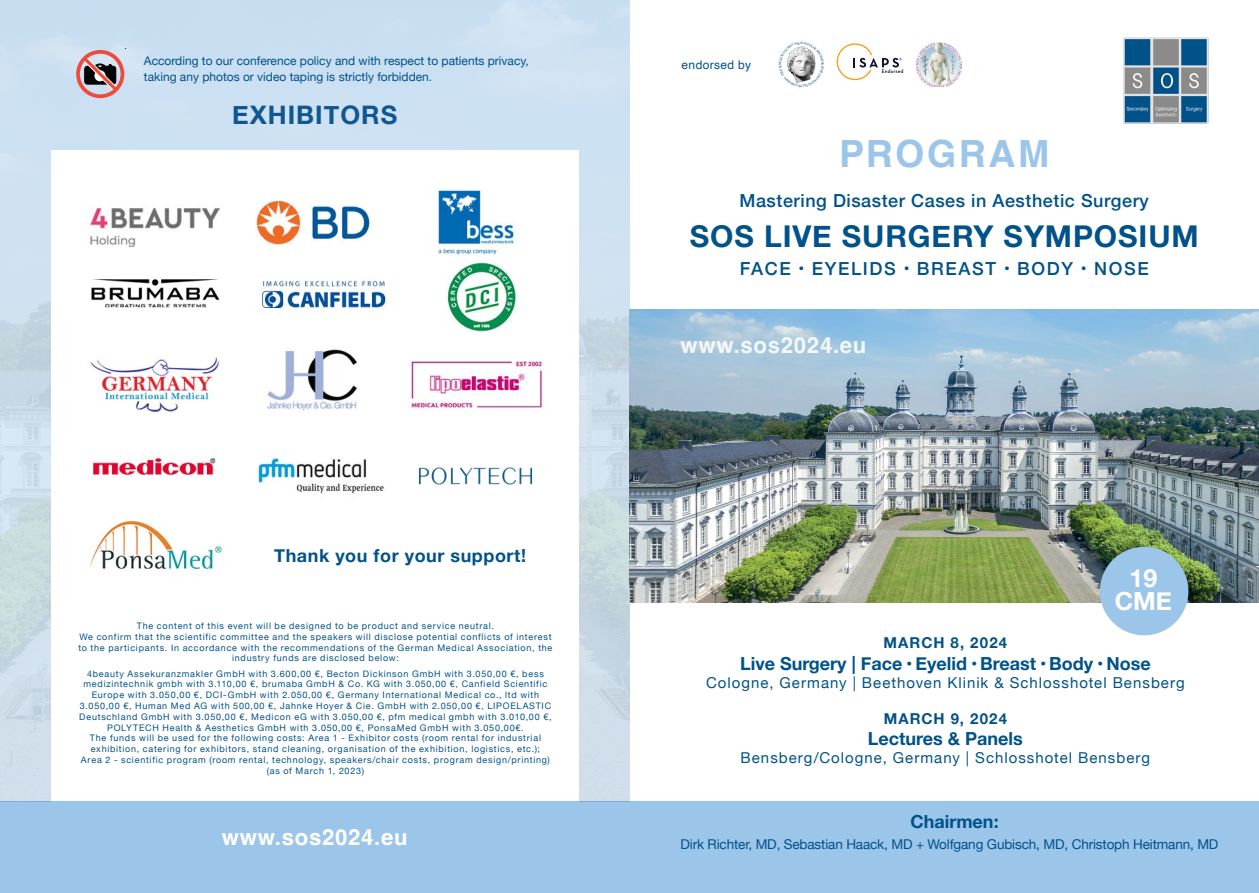
<style>
.page{position:relative;width:1259px;height:893px;background:#fff}
.page>*{position:absolute;margin:0;border:0;box-sizing:border-box;transform-origin:0 0}
.t1{font:700 37.5px "Helvetica";letter-spacing:.065em;color:#9bc5e9}
.t2{font:700 30px "Helvetica Neue";letter-spacing:.03em;color:#015289}
.t3{font:700 25.5px "Helvetica Neue";letter-spacing:.04em;color:#015289}
.t4{font:700 24.9px/23.4px "Helvetica Neue";color:#fff;text-align:center}
.t5{font:700 22.2px "Helvetica";letter-spacing:.03em;color:#fff}
.t6{font:700 18px "Helvetica Neue";color:#015289}
.t7{font:500 18px "Helvetica Neue";letter-spacing:.03em;color:#015289}
.t8{font:500 18px "Helvetica Neue";letter-spacing:.09em;color:#015289}
.t9{font:700 18px "Helvetica Neue";letter-spacing:.03em;color:#015289}
.t10{font:15px "Helvetica Neue";letter-spacing:.065em;color:#015289}
.t11{font:700 15px "Helvetica Neue";letter-spacing:.075em;color:#015289}
.t12{font:13.5px "Helvetica Neue";letter-spacing:-.01em;color:#015289}
.t13{font:12px/16.5px "Helvetica Neue";color:#015289}
.t14{font:12px "Helvetica";letter-spacing:.03em;color:#015289}
.t15{font:9px/10.8px "Helvetica Neue";letter-spacing:.085em;color:#015289;text-align:center}
</style>
<div class="page">
<svg style="left:0;top:0;width:629px;height:801px;background:#cbdeed"></svg>
<div style="left:51px;top:150px;width:527px;height:651px;background:#fff"></div>
<img style="left:90px;top:208px;width:130px;height:39px">
<img style="left:262px;top:280px;width:124px;height:29px">
<img style="left:93px;top:456px;width:123px;height:20px">
<img style="left:257px;top:457px;width:127px;height:37px">
<img style="left:418px;top:467px;width:115px;height:18px">
<img style="left:255px;top:199px;width:116px;height:46px">
<img style="left:436px;top:190px;width:78px;height:65px">
<img style="left:91px;top:279px;width:129px;height:29px">
<img style="left:447px;top:263px;width:70px;height:69px">
<img style="left:410px;top:361px;width:133px;height:48px">
<img style="left:90px;top:357px;width:130px;height:57px">
<img style="left:267px;top:349px;width:90px;height:62px">
<img style="left:89px;top:520px;width:134px;height:50px">
<div style="left:0;top:801px;width:1259px;height:92px;background:#9bc5e9"></div>
<img style="left:629px;top:310px;width:630px;height:292px">
<img style="left:1123px;top:37px;width:86px;height:86px">
<img style="left:916px;top:42px;width:45px;height:45px">
<svg style="left:836px;top:43px;width:67px;height:37px"></svg>
<svg style="left:76px;top:49px;width:49px;height:50px;background:#ac9da4"></svg>
<div style="left:76px;top:50px;width:48px;height:48px;border:4px solid #f04a3a;border-radius:50%"></div>
<div style="left:1100px;top:547px;width:88px;height:88px;background:#9bc5e9;border-radius:50%"></div>
<svg style="left:786px;top:46px;width:30px;height:37px"></svg>
<h3 class="t13" style="left:144px;top:53px;width:386px">According to our conference policy and with respect to patients privacy, taking any photos or video taping is strictly forbidden.</h3>
<h3 class="t3" style="left:232px;top:94px;width:166px">EXHIBITORS</h3>
<h3 class="t9" style="left:274px;top:542px;width:253px">Thank you for your support!</h3>
<p class="t15" style="left:78px;top:621px;width:475px">The content of this event will be designed to be product and service neutral.<br>We confirm that the scientific committee and the speakers will disclose potential conflicts of interest to the participants. In accordance with the recommendations of the German Medical Association, the industry funds are disclosed below:</p>
<p class="t15" style="left:79px;top:669px;width:474px">4beauty Assekuranzmakler GmbH with 3.600,00 €, Becton Dickinson GmbH with 3.050,00 €, bess medizintechnik gmbh with 3.110,00 €, brumaba GmbH &amp; Co. KG with 3.050,00 €, Canfield Scientific Europe with 3.050,00 €, DCI-GmbH with 2.050,00 €, Germany International Medical co., ltd with 3.050,00 €, Human Med AG with 500,00 €, Jahnke Hoyer &amp; Cie. GmbH with 2.050,00 €, LIPOELASTIC Deutschland GmbH with 3.050,00 €, Medicon eG with 3.050,00 €, pfm medical gmbh with 3.010,00 €, POLYTECH Health &amp; Aesthetics GmbH with 3.050,00 €, PonsaMed GmbH with 3.050,00€.<br>The funds will be used for the following costs: Area 1 - Exhibitor costs (room rental for industrial exhibition, catering for exhibitors, stand cleaning, organisation of the exhibition, logistics, etc.); Area 2 - scientific program (room rental, technology, speakers/chair costs, program design/printing) (as of March 1, 2023)</p>
<h3 class="t5" style="left:222px;top:824px;width:187px">www.sos2024.eu</h3>
<h3 class="t14" style="left:681px;top:55px;width:71px">endorsed by</h3>
<h1 class="t1" style="left:839px;top:131px;width:212px">PROGRAM</h1>
<h3 class="t7" style="left:739px;top:186px;width:411px">Mastering Disaster Cases in Aesthetic Surgery</h3>
<h2 class="t2" style="left:690px;top:212px;width:510px">SOS LIVE SURGERY SYMPOSIUM</h2>
<h3 class="t8" style="left:740px;top:254px;width:410px">FACE <sup>•</sup> EYELIDS <sup>•</sup> BREAST <sup>•</sup> BODY <sup>•</sup> NOSE</h3>
<h3 class="t5" style="left:680px;top:332px;width:187px">www.sos2024.eu</h3>
<h3 class="t4" style="left:1114px;top:567px;width:59px">19<br>CME</h3>
<h3 class="t11" style="left:883px;top:631px;width:125px">MARCH 8, 2024</h3>
<h3 class="t6" style="left:740px;top:649px;width:412px">Live Surgery | Face • Eyelid • Breast • Body • Nose</h3>
<h3 class="t10" style="left:706px;top:672px;width:480px">Cologne, Germany | Beethoven Klinik &amp; Schlosshotel Bensberg</h3>
<h3 class="t11" style="left:883px;top:707px;width:125px">MARCH 9, 2024</h3>
<h3 class="t6" style="left:868px;top:725px;width:157px">Lectures &amp; Panels</h3>
<h3 class="t10" style="left:740px;top:747px;width:411px">Bensberg/Cologne, Germany | Schlosshotel Bensberg</h3>
<h3 class="t6" style="left:910px;top:807px;width:90px">Chairmen:</h3>
<h3 class="t12" style="left:680px;top:834px;width:539px">Dirk Richter, MD, Sebastian Haack, MD + Wolfgang Gubisch, MD, Christoph Heitmann, MD</h3>
</div>
